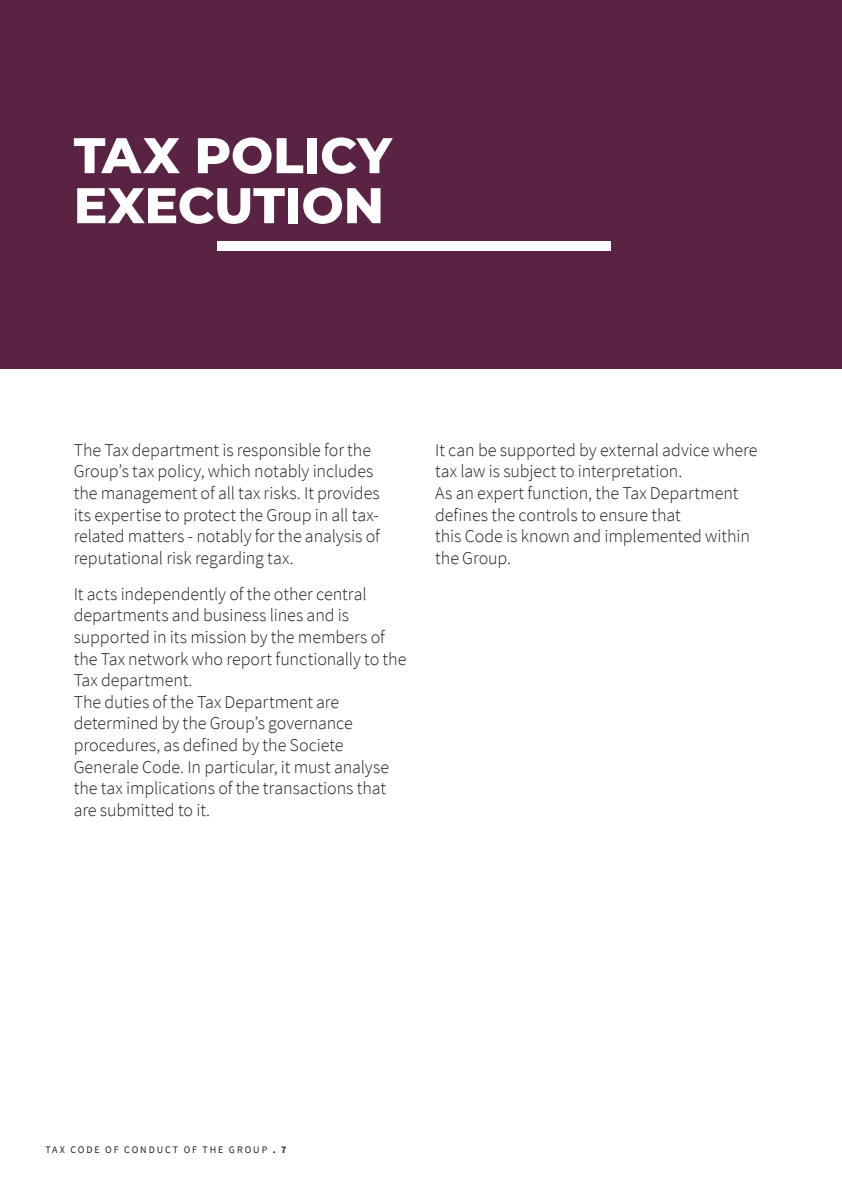
<style>
.page{position:relative;width:842px;height:1191px;background:#fff}
.page>*{position:absolute;margin:0;border:0;box-sizing:border-box;transform-origin:0 0}
.t1{font:800 50px/50px "Montserrat";letter-spacing:-.005em;color:#fff}
.Txt_courant{font:300 18px/21.6px "Source Sans Pro";letter-spacing:-.005em;color:#231f20}
.t2{font:10px "Source Sans Pro";letter-spacing:.195em;color:#231f20}
.s1{font-weight:700}
</style>
<div class="page">
<div style="left:0;top:0;width:842px;height:369px;background:#5a2344"></div>
<div style="left:217px;top:242px;width:394px;height:9px;background:#fff"></div>
<p class="t1" style="left:74px;top:128px;width:320px">TAX POLICY<br>EXECUTION</p>
<p class="Txt_courant" style="left:74px;top:439px;width:308px">The Tax department is responsible for the Group’s tax policy, which notably includes the management of all tax risks. It provides its expertise to protect the Group in all tax&shy;related matters - notably for the analysis of reputational risk regarding tax.</p>
<p class="Txt_courant" style="left:74px;top:583px;width:334px">It acts independently of the other central departments and business lines and is supported in its mission by the members of the Tax network who report functionally to the Tax department.<br>The duties of the Tax Department are determined by the Group’s governance procedures, as defined by the Societe Generale Code. In particular, it must analyse the tax implications of the transactions that are submitted to it.</p>
<p class="Txt_courant" style="left:435px;top:439px;width:324px">It can be supported by external advice where tax law is subject to interpretation.<br>As an expert function, the Tax Department defines the controls to ensure that<br>this Code is known and implemented within the Group.</p>
<p class="t2" style="left:45px;top:1143px;width:243px">TAX CODE OF CONDUCT OF THE GROUP <span class="s1">. 7</span></p>
</div>
